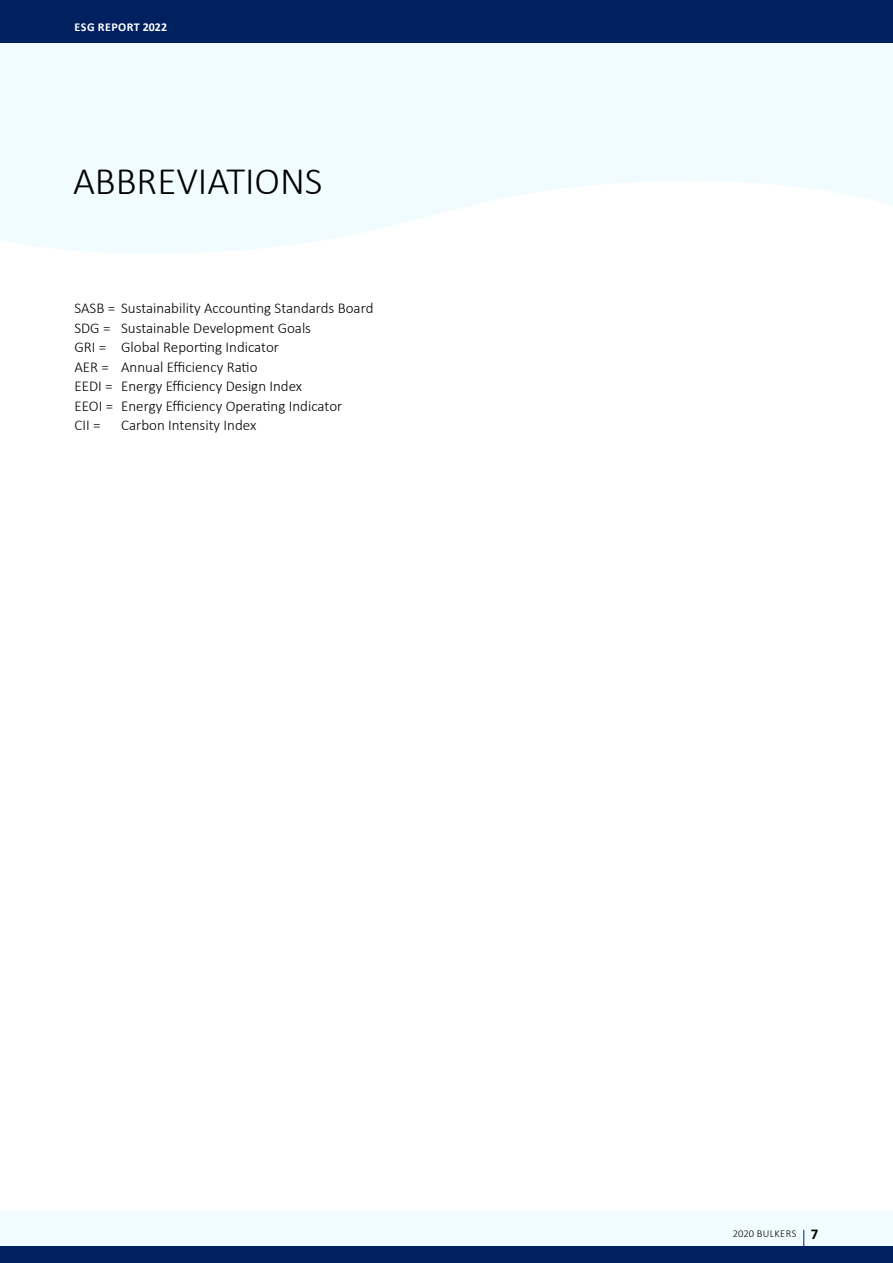
<style>
.page{position:relative;width:893px;height:1263px;background:#fff}
.page>*{position:absolute;margin:0;border:0;box-sizing:border-box;transform-origin:0 0}
.t1{font:300 39px "Calibri";color:#000}
.t2{font:300 15px/19.5px "Calibri";color:#000}
.t3{font:700 12px "Calibri";letter-spacing:.035em;color:#fff}
.t4{font:300 10.5px "Calibri";letter-spacing:.04em;color:#000}
.s1{font-weight:700;font-size:15px}
</style>
<div class="page">
<div style="left:0;top:1212px;width:893px;height:51px;background:#f0fcff"></div>
<div style="left:0;top:0;width:893px;height:315px;background:#f0fcff"></div>
<div style="left:0;top:0;width:893px;height:43px;background:#002060"></div>
<div style="left:0;top:1246px;width:893px;height:17px;background:#002060"></div>
<svg style="left:0;top:181px;width:893px;height:134px;fill:#fff"></svg>
<svg style="left:803px;top:1230px;width:1px;height:16px"></svg>
<p class="t3" style="left:75px;top:18px;width:94px">ESG REPORT 2022</p>
<h1 class="t1" style="left:73px;top:157px;width:251px">ABBREVIATIONS</h1>
<p class="t2" style="left:74px;top:298px;width:301px">SASB = Sustainability Accounting Standards Board SDG = Sustainable Development Goals<br>GRI = Global Reporting Indicator<br>AER = Annual Efficiency Ratio<br>EEDI = Energy Efficiency Design Index<br>EEOI = Energy Efficiency Operating Indicator<br>CII =</p>
<p class="t2" style="left:121px;top:415px;width:137px">Carbon Intensity Index</p>
<p class="t4" style="left:733px;top:1226px;width:87px">2020 BULKERS <span class="s1">7</span></p>
</div>
